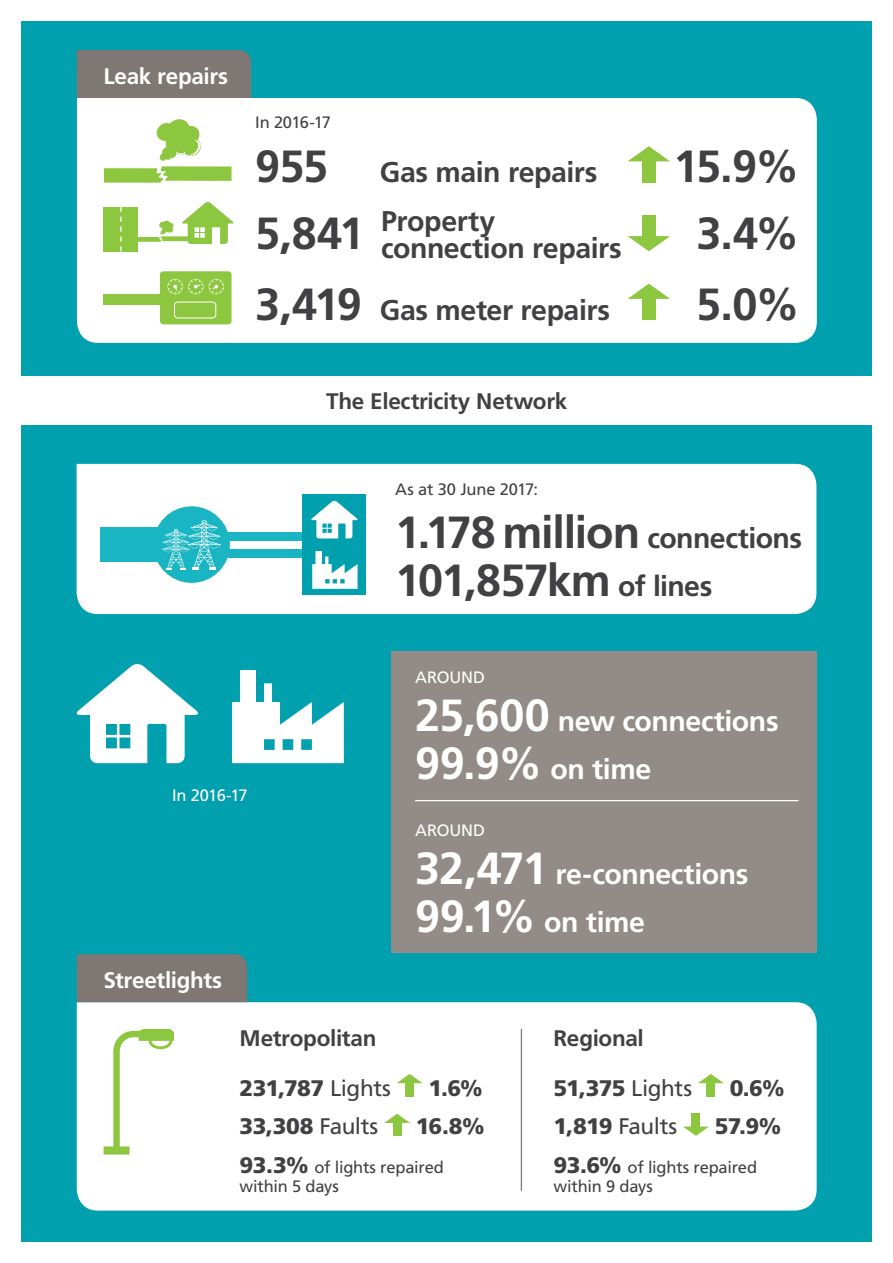
<style>
.page{position:relative;width:893px;height:1263px;background:#fff}
.page>*{position:absolute;margin:0;border:0;box-sizing:border-box;transform-origin:0 0}
.t1{font:700 45px/48px "Frutiger";letter-spacing:-.03em;color:#414042}
.t2{font:700 28.5px/48px "Frutiger";letter-spacing:-.015em;color:#fff}
.t3{font:700 28.5px/27px "Frutiger";letter-spacing:-.015em;color:#414042}
.t4{font:900 22.5px "Frutiger";letter-spacing:-.035em;color:#414042}
.t5{font:700 22.5px "Frutiger";letter-spacing:-.015em;color:#414042}
.t6{font:700 22.5px "Frutiger";letter-spacing:-.015em;color:#fff}
.t7{font:22.5px "Frutiger";letter-spacing:-.025em;color:#414042}
.t8{font:16.5px/19.8px "Frutiger";letter-spacing:-.015em;color:#414042}
.t9{font:16.5px "Frutiger";letter-spacing:-.01em;color:#fff}
.s1{font-size:45px}
.s2{font-size:28.5px}
.s3{font-weight:400}
.s4{font-weight:900;font-size:22.5px}
.s5{font-weight:900}
</style>
<div class="page">
<div style="left:21px;top:426px;width:851px;height:816px;background:#00a0af"></div>
<div style="left:21px;top:21px;width:851px;height:354px;background:#00a0af"></div>
<div style="left:391px;top:651px;width:425px;height:302px;background:#938b87"></div>
<svg style="left:76px;top:664px;width:122px;height:99px"></svg>
<svg style="left:232px;top:670px;width:112px;height:93px"></svg>
<hr style="left:415px;top:800px;width:383px;height:1px;background:#fff">
<div style="left:77px;top:464px;width:739px;height:150px;background:#fff"></div>
<div style="left:100px;top:527px;width:62px;height:34px;background:#19b5c2"></div>
<div style="left:153px;top:506px;width:77px;height:77px;background:#19b5c2;border-radius:50%"></div>
<div style="left:224px;top:532px;width:99px;height:8px;background:#19b5c2"></div>
<div style="left:224px;top:549px;width:99px;height:8px;background:#19b5c2"></div>
<div style="left:302px;top:494px;width:64px;height:101px;background:#00a0af"></div>
<svg style="left:311px;top:500px;width:47px;height:38px"></svg>
<svg style="left:312px;top:551px;width:46px;height:38px"></svg>
<svg style="left:162px;top:520px;width:59px;height:50px"></svg>
<div style="left:77px;top:98px;width:740px;height:245px;background:#fff"></div>
<div style="left:77px;top:50px;width:174px;height:48px;background:#7f7773"></div>
<svg style="left:628px;top:146px;width:42px;height:15px"></svg>
<div style="left:642px;top:161px;width:13px;height:22px;background:#8dc63f"></div>
<svg style="left:628px;top:236px;width:42px;height:15px"></svg>
<div style="left:642px;top:215px;width:13px;height:21px;background:#8dc63f"></div>
<svg style="left:628px;top:284px;width:42px;height:15px"></svg>
<div style="left:642px;top:298px;width:13px;height:22px;background:#8dc63f"></div>
<svg style="left:104px;top:119px;width:128px;height:64px;background:#d5eab8"></svg>
<svg style="left:134px;top:202px;width:100px;height:42px;background:#d2e8b4"></svg>
<div style="left:104px;top:207px;width:34px;height:44px;background:#8dc63f"></div>
<svg style="left:120px;top:207px;width:2px;height:44px"></svg>
<div style="left:160px;top:271px;width:72px;height:53px;background:#8dc63f;border-radius:3px"></div>
<div style="left:103px;top:294px;width:60px;height:11px;background:#8dc63f"></div>
<svg style="left:168px;top:279px;width:35px;height:15px"></svg>
<svg style="left:209px;top:279px;width:15px;height:15px"></svg>
<div style="left:174px;top:302px;width:42px;height:16px;border:1px solid #fff;border-radius:3px"></div>
<div style="left:77px;top:1002px;width:740px;height:208px;background:#fff"></div>
<div style="left:77px;top:954px;width:170px;height:48px;background:#7f7773"></div>
<svg style="left:104px;top:1029px;width:70px;height:125px;background:#ecf5df"></svg>
<svg style="left:397px;top:1074px;width:26px;height:9px"></svg>
<div style="left:406px;top:1083px;width:8px;height:13px;background:#8dc63f"></div>
<svg style="left:384px;top:1114px;width:26px;height:9px"></svg>
<div style="left:393px;top:1123px;width:8px;height:13px;background:#8dc63f"></div>
<svg style="left:698px;top:1074px;width:26px;height:9px"></svg>
<div style="left:707px;top:1083px;width:8px;height:13px;background:#8dc63f"></div>
<svg style="left:683px;top:1126px;width:26px;height:10px"></svg>
<div style="left:692px;top:1114px;width:8px;height:13px;background:#8dc63f"></div>
<hr style="left:521px;top:1029px;width:1px;height:162px;background:#7f7773">
<h3 class="t6" style="left:103px;top:63px;width:126px">Leak repairs</h3>
<p class="t8" style="left:255px;top:112px;width:77px">In 2016-17</p>
<h2 class="t3" style="left:255px;top:158px;width:344px"><span class="s1">955</span> Gas main repairs</h2>
<h1 class="t1" style="left:673px;top:142px;width:128px">15.9%</h1>
<h1 class="t1" style="left:255px;top:209px;width:111px">5,841</h1>
<h1 class="t1" style="left:696px;top:209px;width:105px">3.4%</h1>
<h2 class="t3" style="left:255px;top:296px;width:356px"><span class="s1">3,419</span> Gas meter repairs</h2>
<h1 class="t1" style="left:696px;top:280px;width:105px">5.0%</h1>
<h2 class="t3" style="left:381px;top:207px;width:242px">Property connection repairs</h2>
<h3 class="t5" style="left:326px;top:388px;width:243px">The Electricity Network</h3>
<p class="t8" style="left:395px;top:479px;width:144px">As at 30 June 2017:</p>
<h1 class="t1" style="left:395px;top:507px;width:408px">1.178 million <span class="s2">connections<br></span>101,857km <span class="s2">of lines</span></h1>
<p class="t9" style="left:172px;top:785px;width:77px">In 2016-17</p>
<h3 class="t6" style="left:103px;top:967px;width:120px">Streetlights</h3>
<p class="t9" style="left:415px;top:667px;width:71px">AROUND</p>
<h2 class="t2" style="left:415px;top:696px;width:365px"><span class="s1">25,600</span> new connections<br><span class="s1">99.9%</span> on time</h2>
<p class="t9" style="left:415px;top:820px;width:71px">AROUND</p>
<h2 class="t2" style="left:415px;top:850px;width:335px"><span class="s1">32,471</span> re-connections<br><span class="s1">99.1%</span> on time</h2>
<h3 class="t5" style="left:240px;top:1025px;width:138px">Metropolitan</h3>
<h3 class="t5" style="left:554px;top:1025px;width:92px">Regional</h3>
<h3 class="t4" style="left:240px;top:1075px;width:153px">231,787 <span class="s3">Lights</span></h3>
<h3 class="t4" style="left:428px;top:1075px;width:56px">1.6%</h3>
<h3 class="t4" style="left:240px;top:1113px;width:140px">33,308 <span class="s3">Faults</span></h3>
<h3 class="t4" style="left:416px;top:1113px;width:70px">16.8%</h3>
<p class="t8" style="left:240px;top:1157px;width:206px"><span class="s4">93.3%</span> of lights repaired within 5 days</p>
<h3 class="t4" style="left:554px;top:1075px;width:140px">51,375 <span class="s3">Lights</span></h3>
<h3 class="t4" style="left:730px;top:1075px;width:56px">0.6%</h3>
<h3 class="t7" style="left:554px;top:1113px;width:125px"><span class="s5">1,819</span> Faults</h3>
<h3 class="t4" style="left:715px;top:1113px;width:68px">57.9%</h3>
<p class="t8" style="left:554px;top:1157px;width:205px"><span class="s4">93.6%</span> of lights repaired within 9 days</p>
</div>
